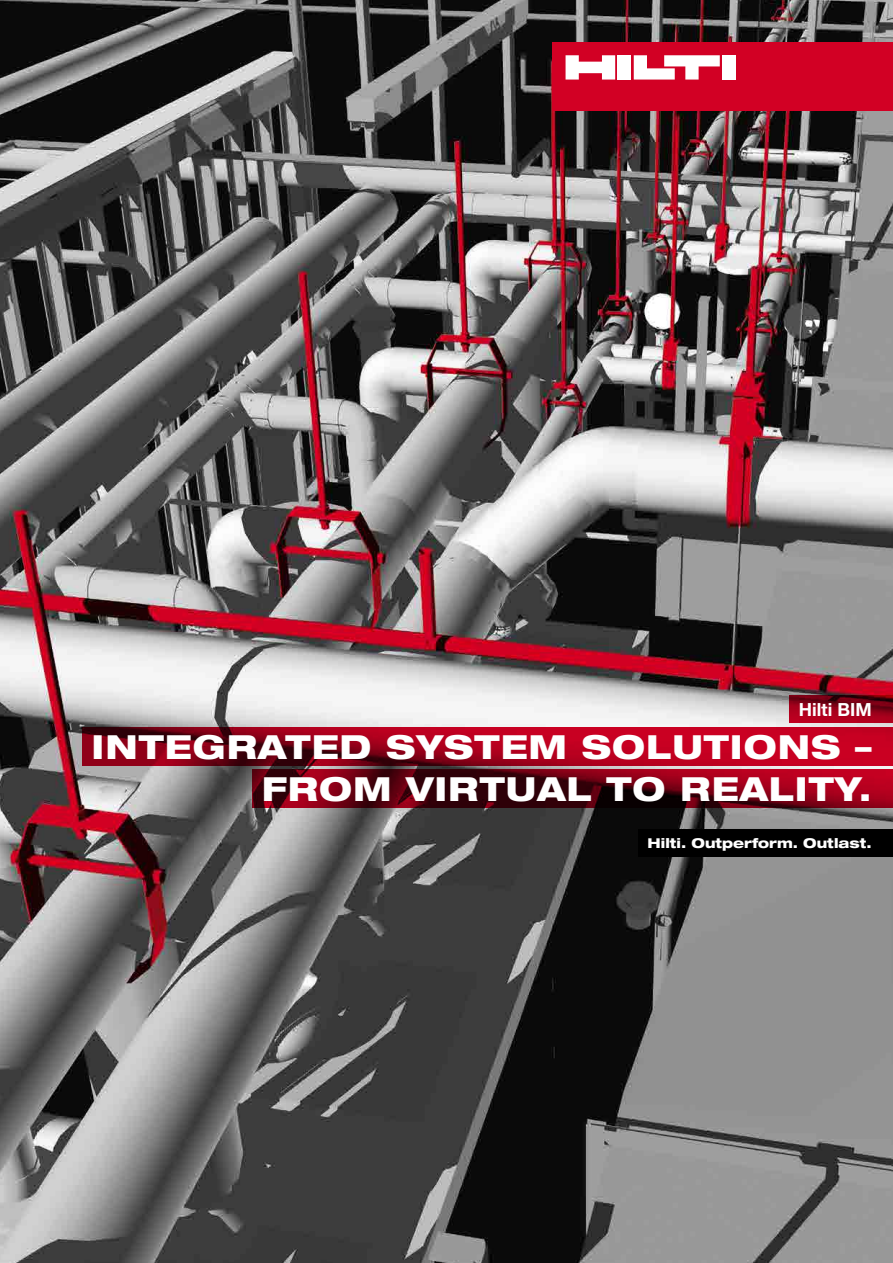
<style>
.page{position:relative;width:893px;height:1263px;background:#fff}
.page>*{position:absolute;margin:0;border:0;box-sizing:border-box;transform-origin:0 0}
.Heavy_Ext_22__White{font:800 expanded 33px "Hilti";letter-spacing:.03em;color:#fff}
.Bold_12__White_Produ{font:700 18px "Hilti";color:#fff}
.Heavy_Ext_9__White_C{font:800 expanded 13.5px "Hilti";color:#fff}
</style>
<div class="page">
<img style="left:0;top:0;width:893px;height:1263px">
<div style="left:553px;top:43px;width:340px;height:68px;background:#d20024"></div>
<div style="left:618px;top:55px;width:13px;height:25px;background:#fff"></div>
<div style="left:722px;top:55px;width:14px;height:25px;background:#fff"></div>
<svg style="left:566px;top:55px;width:49px;height:25px"></svg>
<svg style="left:634px;top:55px;width:86px;height:25px"></svg>
<div style="left:638px;top:829px;width:255px;height:28px;background:#000"></div>
<svg style="left:252px;top:770px;width:641px;height:38px;background:#640010"></svg>
<svg style="left:82px;top:727px;width:811px;height:38px;background:#a1001b"></svg>
<svg style="left:789px;top:695px;width:104px;height:28px;background:#8d0017"></svg>
<p class="Bold_12__White_Produ" style="left:799px;top:697px;width:74px">Hilti BIM</p>
<p class="Heavy_Ext_22__White" style="left:92px;top:725px;width:782px">INTEGRATED SYSTEM SOLUTIONS –</p>
<p class="Heavy_Ext_22__White" style="left:262px;top:767px;width:612px">FROM VIRTUAL TO REALITY.</p>
<p class="Heavy_Ext_9__White_C" style="left:648px;top:834px;width:226px">Hilti. Outperform. Outlast.</p>
</div>
